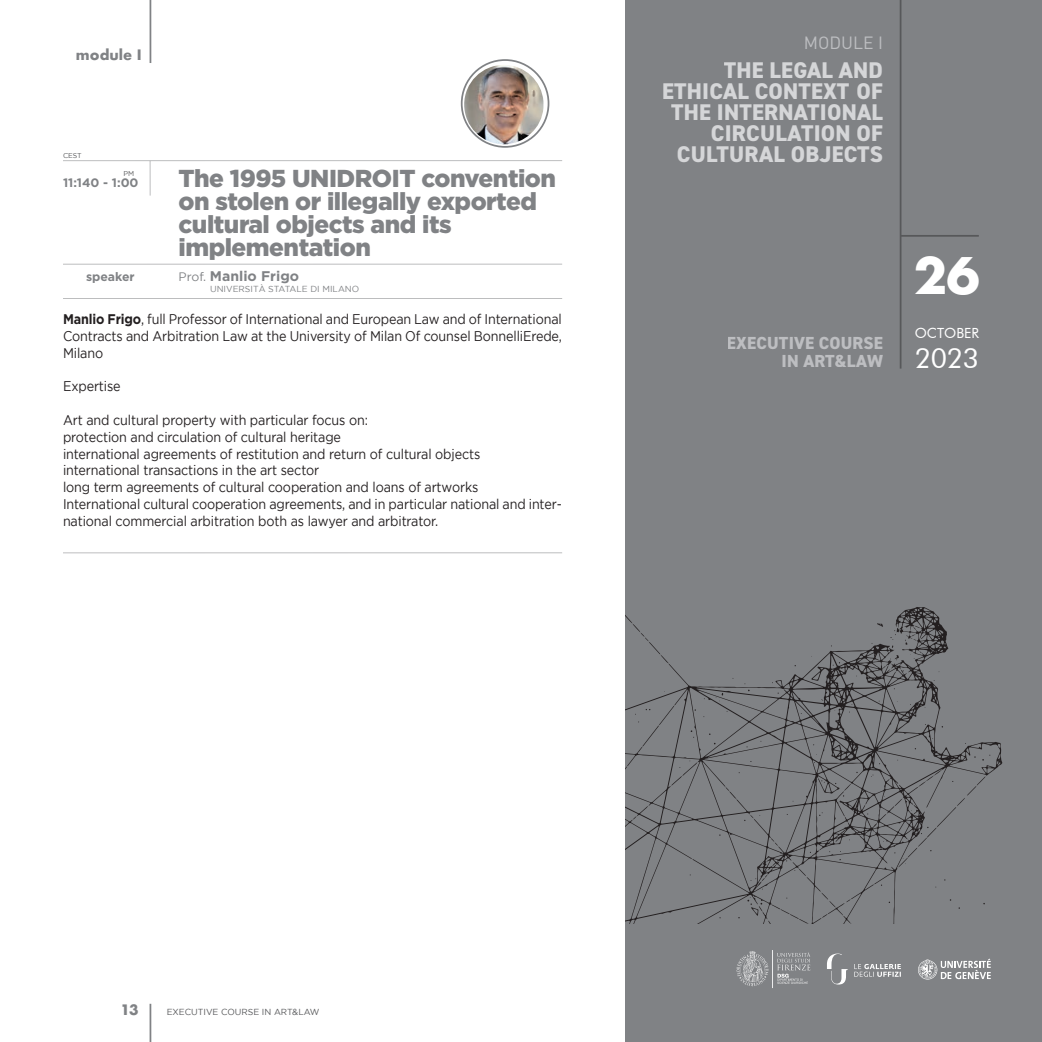
<style>
.page{position:relative;width:1042px;height:1042px;background:#fff}
.page>*{position:absolute;margin:0;border:0;box-sizing:border-box;transform-origin:0 0}
.t1{font:700 49px "Futura";color:#fff}
.t2{font:27.65px "Futura BT";color:#fff}
.t3{font:900 24.5px/22.8px "Gotham";letter-spacing:-.02em;color:#808285}
.t4{font:800 22.75px/21px "DIN2014";letter-spacing:.01em;color:#d5d6d8;text-align:right}
.t5{font:800 17.5px/17.5px "DIN2014";letter-spacing:.01em;color:#bdbec1;text-align:right}
.t6{font:17.5px "DIN Pro";color:#bdbec1}
.t7{font:14px/16.8px "Gotham";letter-spacing:-.01em;color:#231f20;text-align:justify;scale:.9 1}
.t8{font:700 14px "Gotham";color:#808285}
.t9{font:700 14px "Futura";color:#808285}
.t10{font:14px "Futura BT";color:#fff}
.t11{font:700 12.25px "Gotham";color:#808285}
.t12{font:8.75px "Gotham";color:#808285}
.t13{font:8.75px "Gotham";color:#57585a}
.t14{font:7px "Gotham";color:#57585a}
.s1{font-weight:400;font-size:12.25px}
.s2{font-weight:700}
</style>
<div class="page">
<div style="left:625px;top:0;width:417px;height:1042px;background:#808285"></div>
<hr style="left:899px;top:0;width:2px;height:369px;background:#57585a">
<hr style="left:900px;top:235px;width:79px;height:2px;background:#57585a">
<hr style="left:150px;top:0;width:1px;height:63px;background:#808285">
<hr style="left:150px;top:1004px;width:1px;height:38px;background:#808285">
<svg style="left:736px;top:950px;width:74px;height:38px"></svg>
<svg style="left:827px;top:953px;width:74px;height:31px"></svg>
<svg style="left:918px;top:958px;width:73px;height:21px"></svg>
<hr style="left:63px;top:160px;width:499px;height:1px;background:#808285">
<hr style="left:63px;top:264px;width:499px;height:1px;background:#808285">
<hr style="left:63px;top:298px;width:499px;height:1px;background:#808285">
<hr style="left:63px;top:552px;width:499px;height:1px;background:#808285">
<hr style="left:150px;top:161px;width:1px;height:35px;background:#808285">
<svg style="left:461px;top:59px;width:88px;height:89px"></svg>
<img style="left:464px;top:65px;width:79px;height:79px;border-radius:39px">
<svg style="left:625px;top:607px;width:377px;height:316px"></svg>
<svg style="left:877px;top:623px;width:6px;height:4px"></svg>
<svg style="left:625px;top:610px;width:43px;height:53px"></svg>
<svg style="left:890px;top:628px;width:9px;height:20px"></svg>
<svg style="left:635px;top:705px;width:39px;height:42px"></svg>
<svg style="left:890px;top:655px;width:9px;height:5px"></svg>
<svg style="left:725px;top:787px;width:11px;height:12px"></svg>
<svg style="left:768px;top:904px;width:40px;height:19px"></svg>
<svg style="left:794px;top:868px;width:12px;height:8px"></svg>
<svg style="left:771px;top:838px;width:7px;height:8px"></svg>
<svg style="left:690px;top:730px;width:4px;height:8px"></svg>
<svg style="left:744px;top:815px;width:9px;height:6px"></svg>
<svg style="left:982px;top:755px;width:8px;height:5px"></svg>
<svg style="left:934px;top:770px;width:8px;height:5px"></svg>
<svg style="left:819px;top:812px;width:3px;height:4px"></svg>
<svg style="left:821px;top:892px;width:36px;height:32px"></svg>
<svg style="left:716px;top:693px;width:7px;height:9px"></svg>
<svg style="left:744px;top:683px;width:5px;height:8px"></svg>
<svg style="left:843px;top:784px;width:8px;height:12px"></svg>
<svg style="left:671px;top:760px;width:26px;height:26px"></svg>
<svg style="left:633px;top:816px;width:4px;height:3px"></svg>
<svg style="left:750px;top:875px;width:17px;height:14px"></svg>
<svg style="left:747px;top:897px;width:15px;height:19px"></svg>
<svg style="left:894px;top:776px;width:91px;height:91px"></svg>
<svg style="left:821px;top:780px;width:4px;height:3px"></svg>
<svg style="left:833px;top:662px;width:7px;height:4px"></svg>
<svg style="left:900px;top:669px;width:4px;height:5px"></svg>
<svg style="left:910px;top:651px;width:11px;height:8px"></svg>
<svg style="left:905px;top:625px;width:15px;height:20px"></svg>
<p class="t9" style="left:76px;top:45px;width:67px">module I</p>
<p class="t14" style="left:63px;top:151px;width:20px">CEST</p>
<p class="t11" style="left:63px;top:176px;width:77px">11:140 - 1:00</p>
<h3 class="t3" style="left:178px;top:167px;width:379px">The 1995 UNIDROIT convention on stolen or illegally exported cultural objects and its implementation</h3>
<p class="t11" style="left:86px;top:270px;width:50px">speaker</p>
<p class="t8" style="left:178px;top:268px;width:122px"><span class="s1">Prof.</span> Manlio Frigo</p>
<p class="t12" style="left:210px;top:284px;width:151px">UNIVERSITÀ STATALE DI MILANO</p>
<p class="t7" style="left:63px;top:311px;width:556px"><span class="s2">Manlio Frigo</span>, full Professor of International and European Law and of International Contracts and Arbitration Law at the University of Milan Of counsel BonnelliErede, Milano</p>
<p class="t7" style="left:63px;top:378px;width:66px">Expertise</p>
<p class="t7" style="left:63px;top:411px;width:556px;text-align:left">Art and cultural property with particular focus on:<br>protection and circulation of cultural heritage<br>international agreements of restitution and return of cultural objects<br>international transactions in the art sector<br>long term agreements of cultural cooperation and loans of artworks<br>International cultural cooperation agreements, and in particular national and inter&shy;national commercial arbitration both as lawyer and arbitrator.</p>
<p class="t14" style="left:123px;top:169px;width:12px">PM</p>
<p class="t6" style="left:804px;top:31px;width:81px">MODULE I</p>
<h3 class="t4" style="left:662px;top:60px;width:222px">THE LEGAL AND<br>ETHICAL CONTEXT OF<br>THE INTERNATIONAL<br>CIRCULATION OF<br>CULTURAL OBJECTS</h3>
<p class="t5" style="left:727px;top:334px;width:157px">EXECUTIVE COURSE<br>IN ART&amp;LAW</p>
<h1 class="t1" style="left:914px;top:240px;width:68px">26</h1>
<p class="t10" style="left:915px;top:324px;width:66px">OCTOBER</p>
<h2 class="t2" style="left:915px;top:341px;width:66px">2023</h2>
<p class="t9" style="left:120px;top:1000px;width:20px">13</p>
<p class="t13" style="left:167px;top:1007px;width:154px">EXECUTIVE COURSE IN ART&amp;LAW</p>
</div>
